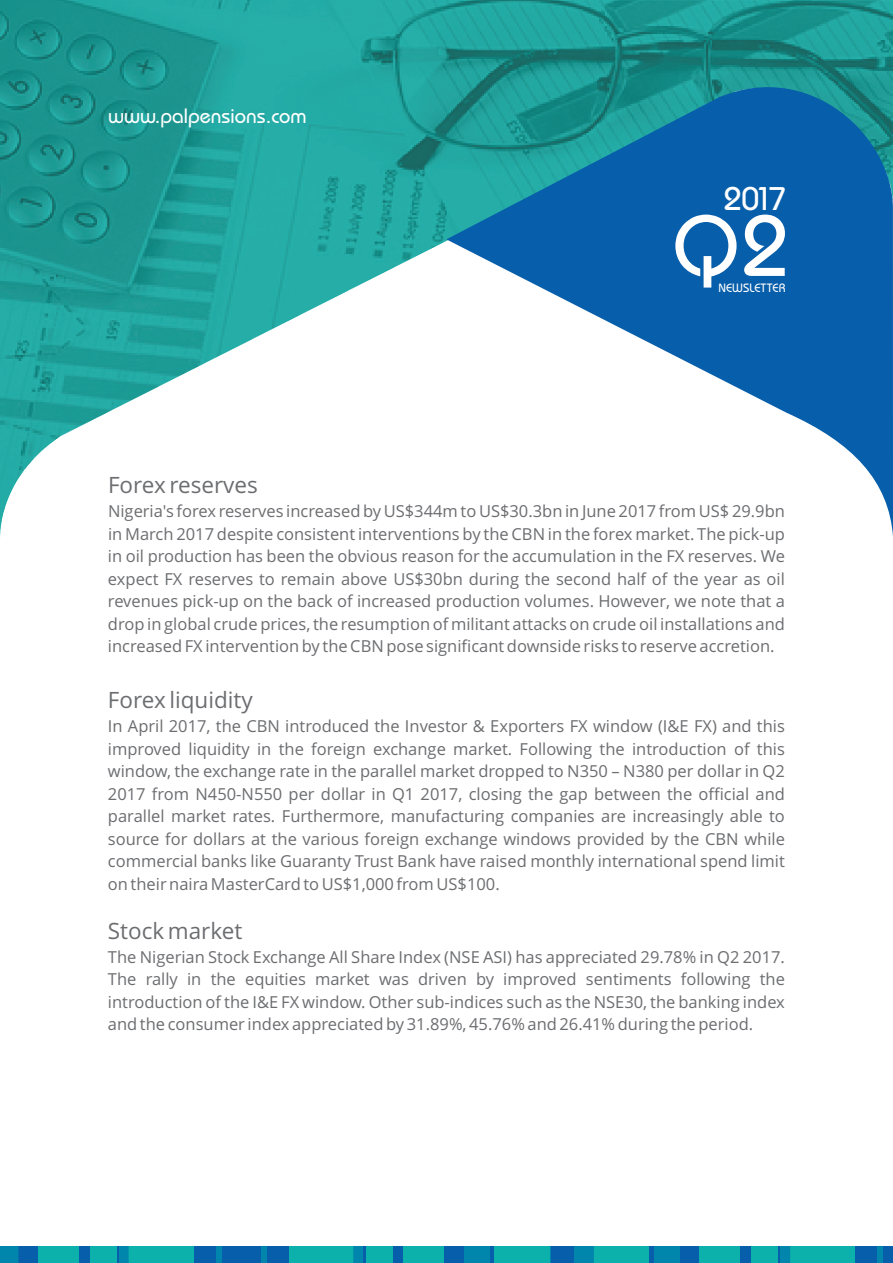
<style>
.page{position:relative;width:893px;height:1263px;background:#fff}
.page>*{position:absolute;margin:0;border:0;box-sizing:border-box;transform-origin:0 0}
.t1{font:500 86.25px "Bauhaus IT Cby BT";color:#fff}
.t2{font:500 32.85px "Bauhaus IT Cby BT";color:#fff}
.t3{font:22.5px "Open Sans";color:#6c6d70}
.t4{font:500 20.7px "Bauhaus IT Cby BT";color:#fff}
.t5{font:16.5px/22.5px "Open Sans";color:#6c6d70;text-align:justify}
.t6{font:500 12px "Bauhaus IT Cby BT";color:#fff}
</style>
<div class="page">
<img style="left:0;top:0;width:893px;height:537px">
<svg style="left:446px;top:58px;width:447px;height:479px"></svg>
<div style="left:0;top:1246px;width:241px;height:17px;background:#075eaa"></div>
<div style="left:90px;top:1246px;width:27px;height:17px;background:#0db1ab"></div>
<div style="left:39px;top:1246px;width:40px;height:17px;background:#0db1ab"></div>
<div style="left:129px;top:1246px;width:65px;height:17px;background:#0db1ab"></div>
<img style="left:216px;top:1246px;width:5px;height:17px">
<img style="left:120px;top:1246px;width:9px;height:17px">
<img style="left:0;top:1246px;width:18px;height:17px">
<div style="left:241px;top:1246px;width:351px;height:17px;background:#075eaa"></div>
<div style="left:495px;top:1246px;width:55px;height:17px;background:#0db1ab"></div>
<div style="left:366px;top:1246px;width:27px;height:17px;background:#0db1ab"></div>
<div style="left:404px;top:1246px;width:40px;height:17px;background:#0db1ab"></div>
<div style="left:289px;top:1246px;width:64px;height:17px;background:#0db1ab"></div>
<img style="left:261px;top:1246px;width:5px;height:17px">
<img style="left:353px;top:1246px;width:10px;height:17px">
<img style="left:464px;top:1246px;width:25px;height:17px">
<img style="left:550px;top:1246px;width:1px;height:17px">
<div style="left:551px;top:1246px;width:342px;height:17px;background:#075eaa"></div>
<div style="left:594px;top:1246px;width:55px;height:17px;background:#0db1ab"></div>
<div style="left:751px;top:1246px;width:27px;height:17px;background:#0db1ab"></div>
<div style="left:700px;top:1246px;width:40px;height:17px;background:#0db1ab"></div>
<div style="left:790px;top:1246px;width:65px;height:17px;background:#0db1ab"></div>
<img style="left:877px;top:1246px;width:5px;height:17px">
<img style="left:781px;top:1246px;width:9px;height:17px">
<img style="left:655px;top:1246px;width:24px;height:17px">
<img style="left:575px;top:1246px;width:19px;height:17px">
<p class="t4" style="left:108px;top:107px;width:200px">www.palpensions.com</p>
<h2 class="t2" style="left:723px;top:185px;width:64px">2017</h2>
<h1 class="t1" style="left:673px;top:210px;width:116px">Q2</h1>
<p class="t6" style="left:718px;top:282px;width:68px">NEWSLETTER</p>
<h3 class="t3" style="left:108px;top:476px;width:151px">Forex reserves</h3>
<p class="t5" style="left:108px;top:502px;width:678px">Nigeria's forex reserves increased by US$344m to US$30.3bn in June 2017 from US$ 29.9bn in March 2017 despite consistent interventions by the CBN in the forex market. The pick-up in oil production has been the obvious reason for the accumulation in the FX reserves. We expect FX reserves to remain above US$30bn during the second half of the year as oil revenues pick-up on the back of increased production volumes. However, we note that a drop in global crude prices, the resumption of militant attacks on crude oil installations and increased FX intervention by the CBN pose significant downside risks to reserve accretion.</p>
<h3 class="t3" style="left:108px;top:691px;width:146px">Forex liquidity</h3>
<p class="t5" style="left:108px;top:717px;width:678px">In April 2017, the CBN introduced the Investor &amp; Exporters FX window (I&amp;E FX) and this improved liquidity in the foreign exchange market. Following the introduction of this window, the exchange rate in the parallel market dropped to N350 – N380 per dollar in Q2<br>2017 from N450-N550 per dollar in Q1 2017, closing the gap between the official and parallel market rates. Furthermore, manufacturing companies are increasingly able to source for dollars at the various foreign exchange windows provided by the CBN while commercial banks like Guaranty Trust Bank have raised monthly international spend limit on their naira MasterCard to US$1,000 from US$100.</p>
<h3 class="t3" style="left:108px;top:921px;width:136px">Stock market</h3>
<p class="t5" style="left:108px;top:947px;width:678px">The Nigerian Stock Exchange All Share Index (NSE ASI) has appreciated 29.78% in Q2 2017.<br>The rally in the equities market was driven by improved sentiments following the introduction of the I&amp;E FX window. Other sub-indices such as the NSE30, the banking index and the consumer index appreciated by 31.89%, 45.76% and 26.41% during the period.</p>
</div>
